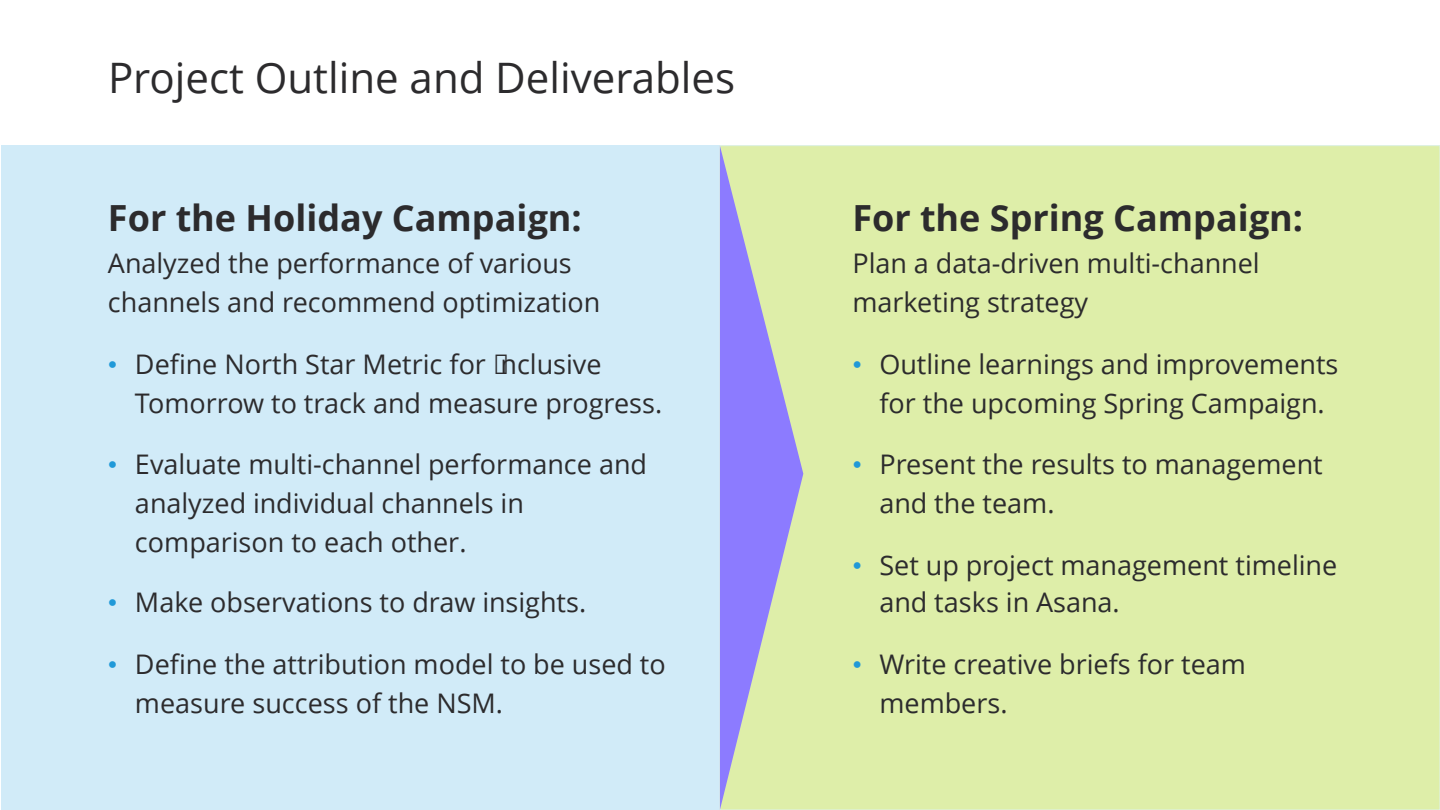
<style>
.page{position:relative;width:1440px;height:810px;background:#fff}
.page>*{position:absolute;margin:0;border:0;box-sizing:border-box;transform-origin:0 0}
.t1{font:42px "Open Sans";color:#2c2b2d}
.t2{font:700 36px "Open Sans";color:#2c2b2d}
.t3{font:27px/38.8px "Open Sans";color:#2c2b2d}
.s1{font-family:"Arial";color:#2099d8}
</style>
<div class="page">
<div style="left:1px;top:146px;width:720px;height:664px;background:#d1ebf8"></div>
<div style="left:720px;top:146px;width:720px;height:664px;background:#deeea9"></div>
<svg style="left:720px;top:146px;width:83px;height:664px"></svg>
<h1 class="t1" style="left:108px;top:48px;width:629px">Project Outline and Deliverables</h1>
<h2 class="t2" style="left:108px;top:193px;width:475px">For the Holiday Campaign:</h2>
<p class="t3" style="left:108px;top:243px;width:494px;line-height:39.3px">Analyzed the performance of various channels and recommend optimization</p>
<p class="t3" style="left:135px;top:344px;width:529px;text-indent:-27px"><span class="s1">•</span> Define North Star Metric for Inclusive<br>Tomorrow to track and measure progress.</p>
<p class="t3" style="left:135px;top:445px;width:514px;text-indent:-27px"><span class="s1">•</span> Evaluate multi-channel performance and analyzed individual channels in comparison to each other.</p>
<p class="t3" style="left:108px;top:582px;width:480px"><span class="s1">•</span> Make observations to draw insights.</p>
<p class="t3" style="left:135px;top:644px;width:532px;text-indent:-27px"><span class="s1">•</span> Define the attribution model to be used to measure success of the NSM.</p>
<h2 class="t2" style="left:852px;top:193px;width:452px">For the Spring Campaign:</h2>
<p class="t3" style="left:852px;top:243px;width:409px;line-height:39.3px">Plan a data-driven multi-channel marketing strategy</p>
<p class="t3" style="left:852px;top:344px;width:488px;text-align:center"><span class="s1">•</span> Outline learnings and improvements for the upcoming Spring Campaign.</p>
<p class="t3" style="left:879px;top:445px;width:445px;text-indent:-27px"><span class="s1">•</span> Present the results to management and the team.</p>
<p class="t3" style="left:879px;top:546px;width:459px;line-height:37.5px;text-indent:-27px"><span class="s1">•</span> Set up project management timeline and tasks in Asana.</p>
<p class="t3" style="left:879px;top:644px;width:368px;text-indent:-27px"><span class="s1">•</span> Write creative briefs for team members.</p>
</div>
